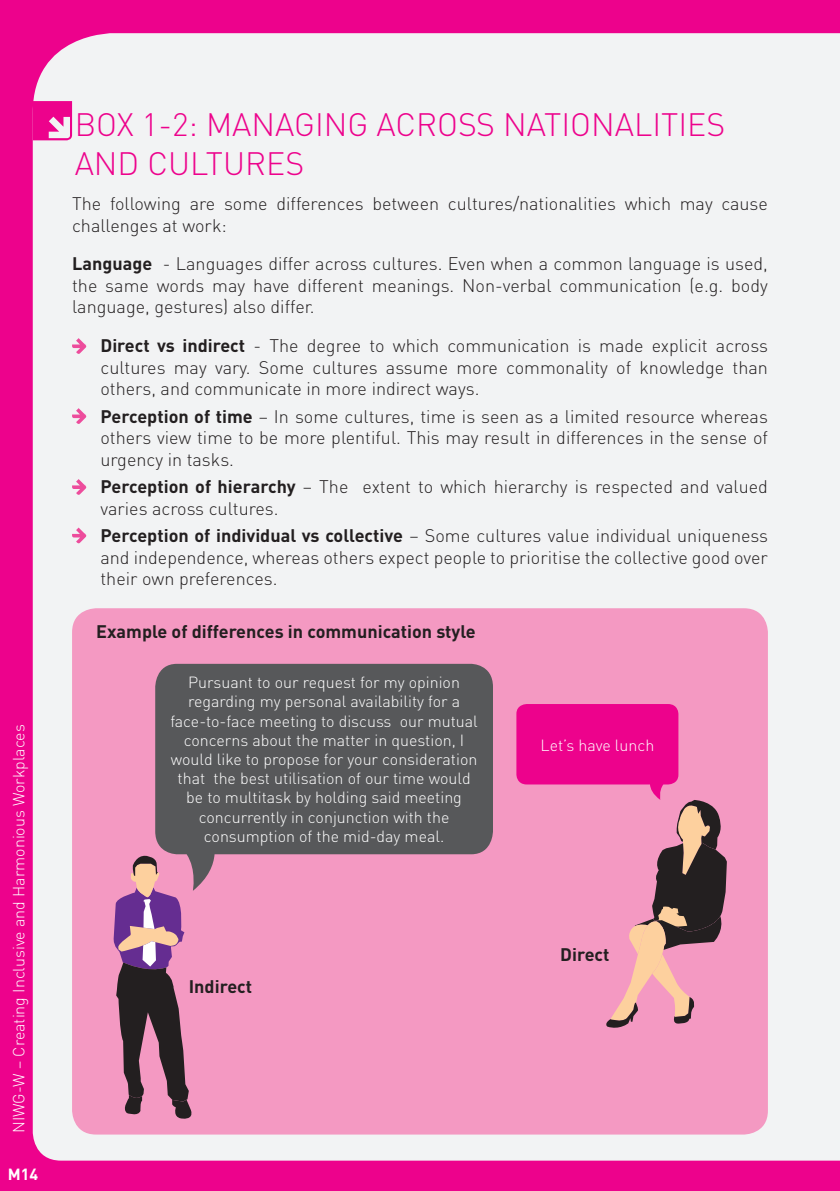
<style>
.page{position:relative;width:840px;height:1191px;background:#fff}
.page>*{position:absolute;margin:0;border:0;box-sizing:border-box;transform-origin:0 0}
.t1{font:300 32px "DIN";color:#ed028c}
.t2{font:300 18px/21.6px "DIN";color:#231f20;text-align:justify}
.t3{font:700 18px "DIN";color:#231f20}
.t4{font:300 16px/19.2px "DIN";color:#fff;text-align:center}
.t5{font:700 16px "DIN";color:#fff}
.s1{font-weight:700}
</style>
<div class="page">
<div style="left:0;top:0;width:839px;height:1191px;background:#ed028c"></div>
<div style="left:33px;top:33px;width:806px;height:1127px;background:#f2f3f4"></div>
<div style="left:72px;top:608px;width:695px;height:526px;background:#f499c2;border-radius:24px"></div>
<svg style="left:72px;top:338px;width:15px;height:17px"></svg>
<svg style="left:72px;top:408px;width:15px;height:17px"></svg>
<svg style="left:72px;top:479px;width:15px;height:16px"></svg>
<svg style="left:72px;top:527px;width:15px;height:17px"></svg>
<svg style="left:155px;top:664px;width:337px;height:226px;background:#6d6168"></svg>
<svg style="left:114px;top:855px;width:80px;height:264px"></svg>
<svg style="left:516px;top:704px;width:210px;height:324px"></svg>
<svg style="left:33px;top:101px;width:39px;height:39px"></svg>
<p class="t4" style="left:9px;top:1133px;width:410px;rotate:-90deg">NIWG-W – Creating Inclusive and Harmonious Workplaces</p>
<p class="t5" style="left:8px;top:1163px;width:32px">M14</p>
<h1 class="t1" style="left:75px;top:105px;width:178px">Box 1-2: Managing</h1>
<h1 class="t1" style="left:376px;top:105px;width:21px">across</h1>
<h1 class="t1" style="left:503px;top:105px;width:18px">nationalities</h1>
<h1 class="t1" style="left:75px;top:144px;width:93px">an d cultures</h1>
<p class="t2" style="left:72px;top:192px;width:697px">The following are some differences between cultures/nationalities which may cause challenges at work:</p>
<p class="t2" style="left:72px;top:253px;width:697px"><span class="s1">Language</span> - Languages differ across cultures. Even when a common language is used, the same words may have different meanings. Non-verbal communication (e.g. body language, gestures) also differ.</p>
<p class="t2" style="left:100px;top:334px;width:668px"><span class="s1">Direct vs indirect</span> - The degree to which communication is made explicit across cultures may vary. Some cultures assume more commonality of knowledge than others, and communicate in more indirect ways.</p>
<p class="t2" style="left:100px;top:405px;width:668px"><span class="s1">Perception of time</span> – In some cultures, time is seen as a limited resource whereas others view time to be more plentiful. This may result in differences in the sense of urgency in tasks.</p>
<p class="t2" style="left:100px;top:475px;width:668px"><span class="s1">Perception of hierarchy</span> – The extent to which hierarchy is respected and valued varies across cultures.</p>
<p class="t2" style="left:100px;top:524px;width:668px"><span class="s1">Perception of individual vs collective</span> – Some cultures value individual uniqueness and independence, whereas others expect people to prioritise the collective good over their own preferences.</p>
<p class="t3" style="left:96px;top:620px;width:381px">Example of differences in communication style</p>
<p class="t4" style="left:170px;top:672px;width:309px">Pursuant to our request for my opinion regarding my personal availability for a face-to-face meeting to discuss our mutual concerns about the matter in question, I would like to propose for your consideration that the best utilisation of our time would be to multitask by holding said meeting concurrently in conjunction with the consumption of the mid-day meal.</p>
<p class="t4" style="left:540px;top:735px;width:115px">Let’s have lunch</p>
<p class="t3" style="left:189px;top:974px;width:65px">Indirect</p>
<p class="t3" style="left:560px;top:942px;width:51px">Direct</p>
</div>
